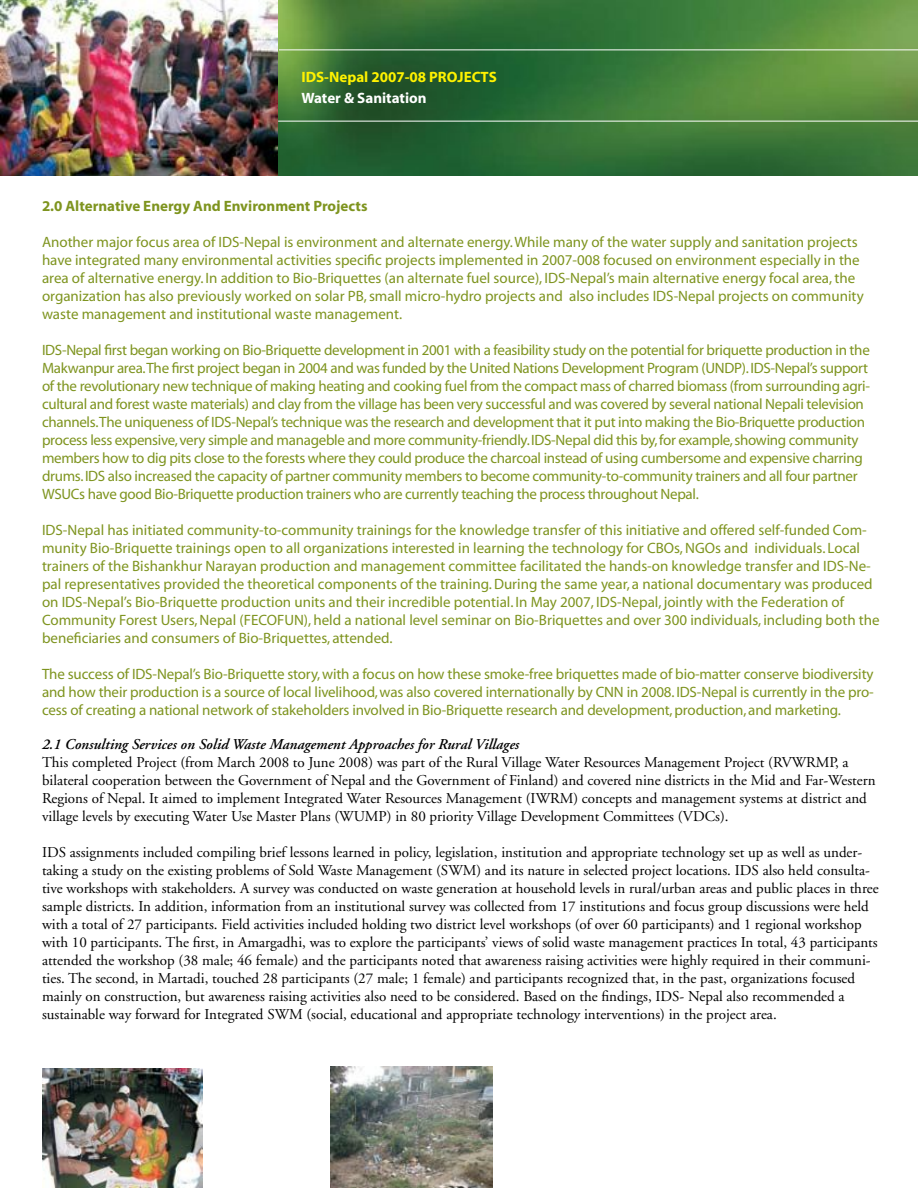
<style>
.page{position:relative;width:918px;height:1188px;background:#fff}
.page>*{position:absolute;margin:0;border:0;box-sizing:border-box;transform-origin:0 0}
.t1{font:15px/18px "Myriad";letter-spacing:-.005em;color:#7e941f}
.t2{font:15px/18px "Adobe Garamond";color:#000}
.t3{font:italic 600 15px "Adobe Garamond";color:#000}
.t4{font:700 15px "Myriad";color:#7e941f}
.t5{font:700 15px "Myriad";color:#fff200}
.t6{font:700 15px "Myriad";color:#fff}
</style>
<div class="page">
<img style="left:0;top:0;width:277px;height:176px">
<img style="left:279px;top:0;width:639px;height:176px">
<hr style="left:279px;top:50px;width:639px;height:1px;background:#fff">
<hr style="left:278px;top:121px;width:640px;height:1px;background:#fff">
<img style="left:42px;top:1068px;width:160px;height:120px">
<img style="left:331px;top:1066px;width:162px;height:122px">
<p class="t5" style="left:302px;top:69px;width:197px">IDS-Nepal 2007-08 PROJECTS</p>
<p class="t6" style="left:302px;top:90px;width:127px">Water &amp; Sanitation</p>
<p class="t4" style="left:42px;top:198px;width:327px">2.0 Alternative Energy And Environment Projects</p>
<p class="t1" style="left:42px;top:233px;width:823px">Another major focus area of IDS-Nepal is environment and alternate energy. While many of the water supply and sanitation projects have integrated many environmental activities specific projects implemented in 2007-008 focused on environment especially in the area of alternative energy. In addition to Bio-Briquettes (an alternate fuel source), IDS-Nepal’s main alternative energy focal area, the organization has also previously worked on solar PB, small micro-hydro projects and also includes IDS-Nepal projects on community waste management and institutional waste management.</p>
<p class="t1" style="left:42px;top:341px;width:830px">IDS-Nepal first began working on Bio-Briquette development in 2001 with a feasibility study on the potential for briquette production in the Makwanpur area.The first project began in 2004 and was funded by the United Nations Development Program (UNDP). IDS-Nepal’s support of the revolutionary new technique of making heating and cooking fuel from the compact mass of charred biomass (from surrounding agri&shy;cultural and forest waste materials) and clay from the village has been very successful and was covered by several national Nepali television channels.The uniqueness of IDS-Nepal’s technique was the research and development that it put into making the Bio-Briquette production process less expensive, very simple and manageble and more community-friendly. IDS-Nepal did this by, for example, showing community members how to dig pits close to the forests where they could produce the charcoal instead of using cumbersome and expensive charring drums. IDS also increased the capacity of partner community members to become community-to-community trainers and all four partner WSUCs have good Bio-Briquette production trainers who are currently teaching the process throughout Nepal.</p>
<p class="t1" style="left:42px;top:521px;width:839px">IDS-Nepal has initiated community-to-community trainings for the knowledge transfer of this initiative and offered self-funded Com&shy;munity Bio-Briquette trainings open to all organizations interested in learning the technology for CBOs, NGOs and individuals. Local trainers of the Bishankhur Narayan production and management committee facilitated the hands-on knowledge transfer and IDS-Ne&shy;pal representatives provided the theoretical components of the training. During the same year, a national documentary was produced on IDS-Nepal’s Bio-Briquette production units and their incredible potential. In May 2007, IDS-Nepal, jointly with the Federation of Community Forest Users, Nepal (FECOFUN), held a national level seminar on Bio-Briquettes and over 300 individuals, including both the beneficiaries and consumers of Bio-Briquettes, attended.</p>
<p class="t1" style="left:42px;top:665px;width:833px;text-align:justify">The success of IDS-Nepal’s Bio-Briquette story, with a focus on how these smoke-free briquettes made of bio-matter conserve biodiversity and how their production is a source of local livelihood, was also covered internationally by CNN in 2008. IDS-Nepal is currently in the pro&shy;cess of creating a national network of stakeholders involved in Bio-Briquette research and development, production, and marketing.</p>
<p class="t3" style="left:42px;top:736px;width:479px">2.1 Consulting Services on Solid Waste Management Approaches for Rural Villages</p>
<p class="t2" style="left:42px;top:754px;width:835px">This completed Project (from March 2008 to June 2008) was part of the Rural Village Water Resources Management Project (RVWRMP, a bilateral cooperation between the Government of Nepal and the Government of Finland) and covered nine districts in the Mid and Far-Western Regions of Nepal. It aimed to implement Integrated Water Resources Management (IWRM) concepts and management systems at district and village levels by executing Water Use Master Plans (WUMP) in 80 priority Village Development Committees (VDCs).</p>
<p class="t2" style="left:42px;top:844px;width:838px">IDS assignments included compiling brief lessons learned in policy, legislation, institution and appropriate technology set up as well as under&shy;taking a study on the existing problems of Sold Waste Management (SWM) and its nature in selected project locations. IDS also held consulta&shy;tive workshops with stakeholders. A survey was conducted on waste generation at household levels in rural/urban areas and public places in three sample districts. In addition, information from an institutional survey was collected from 17 institutions and focus group discussions were held with a total of 27 participants. Field activities included holding two district level workshops (of over 60 participants) and 1 regional workshop with 10 participants. The first, in Amargadhi, was to explore the participants’ views of solid waste management practices In total, 43 participants attended the workshop (38 male; 46 female) and the participants noted that awareness raising activities were highly required in their communi&shy;ties. The second, in Martadi, touched 28 participants (27 male; 1 female) and participants recognized that, in the past, organizations focused mainly on construction, but awareness raising activities also need to be considered. Based on the findings, IDS- Nepal also recommended a sustainable way forward for Integrated SWM (social, educational and appropriate technology interventions) in the project area.</p>
</div>
